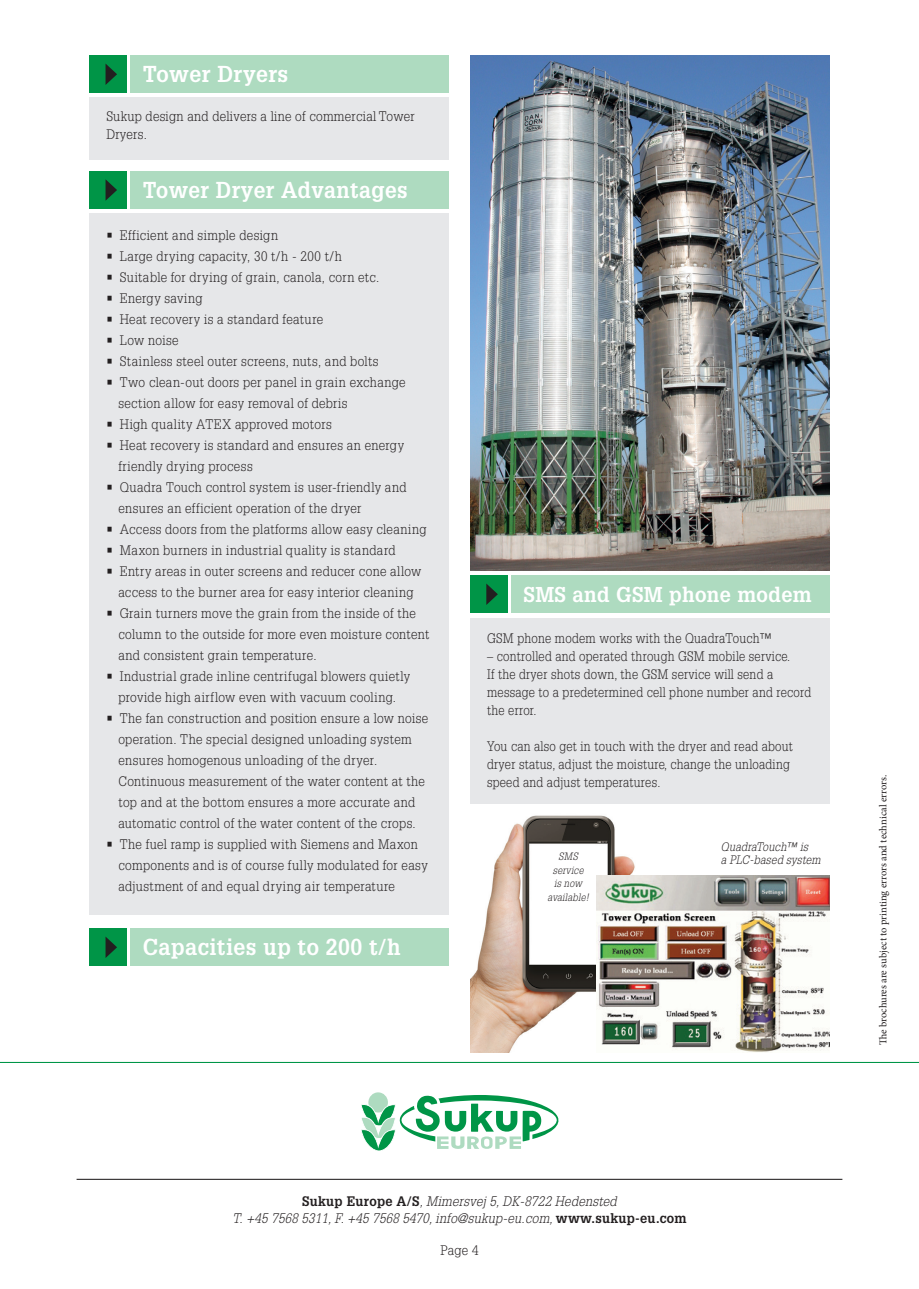
<style>
.page{position:relative;width:919px;height:1289px;background:#fff}
.page>*{position:absolute;margin:0;border:0;box-sizing:border-box;transform-origin:0 0}
.t1{font:700 22.5px "Glypha LT Std";letter-spacing:.02em;color:#fff;scale:.95 1}
.t2{font:700 22.5px "Glypha LT Std";letter-spacing:.02em;color:#fff;scale:.93 1}
.t3{font:700 21px "Glypha LT Std";letter-spacing:.02em;color:#fff;scale:.95 1}
.t4{font:300 13.5px/21px "Glypha LT Std";letter-spacing:.02em;color:#231f20;scale:.95 1}
.t5{font:300 13.5px/18px "Glypha LT Std";letter-spacing:.02em;color:#231f20;scale:.91 1}
.t6{font:italic 300 13.5px/16.5px "Glypha LT Std";letter-spacing:.02em;color:#231f20;text-align:center;scale:.95 1}
.t7{font:300 13.5px "Glypha LT Std";letter-spacing:.04em;color:#231f20;scale:.95 1}
.t8{font:italic 300 12px/13.5px "Glypha LT Std";letter-spacing:.025em;color:#231f20;scale:.91 1}
.t9{font:10.5px "Minion Pro";letter-spacing:-.005em;color:#231f20}
.t10{font:italic 300 10.5px/13.5px "Glypha LT Std";letter-spacing:.03em;color:#231f20;text-align:center;scale:.91 1}
.s1{font-weight:700;font-style:normal}
</style>
<div class="page">
<div style="left:89px;top:97px;width:360px;height:62px;background:#e6e7e9"></div>
<div style="left:89px;top:55px;width:37px;height:38px;background:#009547"></div>
<div style="left:130px;top:55px;width:319px;height:38px;background:#aedbc0"></div>
<svg style="left:105px;top:64px;width:12px;height:21px"></svg>
<div style="left:89px;top:213px;width:360px;height:702px;background:#e6e7e9"></div>
<div style="left:89px;top:171px;width:37px;height:38px;background:#009547"></div>
<div style="left:130px;top:171px;width:319px;height:38px;background:#aedbc0"></div>
<svg style="left:105px;top:179px;width:12px;height:22px"></svg>
<img style="left:470px;top:55px;width:359px;height:515px">
<div style="left:89px;top:928px;width:37px;height:38px;background:#009547"></div>
<div style="left:130px;top:928px;width:319px;height:38px;background:#aedbc0"></div>
<svg style="left:105px;top:936px;width:12px;height:22px"></svg>
<div style="left:470px;top:618px;width:359px;height:185px;background:#e6e7e9"></div>
<div style="left:470px;top:575px;width:37px;height:38px;background:#009547"></div>
<div style="left:510px;top:575px;width:319px;height:38px;background:#aedbc0"></div>
<svg style="left:486px;top:583px;width:12px;height:22px"></svg>
<img style="left:470px;top:815px;width:165px;height:237px">
<img style="left:596px;top:875px;width:233px;height:177px">
<hr style="left:0;top:1061px;width:918px;height:1px;background:#009547">
<svg style="left:368px;top:1092px;width:20px;height:20px"></svg>
<svg style="left:361px;top:1094px;width:197px;height:57px"></svg>
<hr style="left:77px;top:1178px;width:765px;height:1px;background:#231f20">
<h1 class="t1" style="left:143px;top:60px;width:155px">Tower Dryers</h1>
<p class="t4" style="left:106px;top:107px;width:326px;line-height:18px">Sukup design and delivers a line of commercial Tower<br>Dryers.</p>
<h1 class="t2" style="left:143px;top:176px;width:286px">Tower Dryer Advantages</h1>
<p class="t4" style="left:106px;top:225px;width:182px">• Efficient and simple design</p>
<p class="t7" style="left:106px;top:249px;width:249px">• Large drying capacity, 30 t/h - 200 t/h</p>
<p class="t4" style="left:106px;top:267px;width:289px">• Suitable for drying of grain, canola, corn etc.</p>
<p class="t4" style="left:106px;top:288px;width:103px">• Energy saving</p>
<p class="t4" style="left:106px;top:309px;width:230px">• Heat recovery is a standard feature</p>
<p class="t4" style="left:106px;top:330px;width:78px">• Low noise</p>
<p class="t4" style="left:106px;top:351px;width:288px">• Stainless steel outer screens, nuts, and bolts</p>
<p class="t4" style="left:118px;top:372px;width:304px;text-indent:-12px">• Two clean-out doors per panel in grain exchange section allow for easy removal of debris</p>
<p class="t4" style="left:106px;top:414px;width:239px">• High quality ATEX approved motors</p>
<p class="t4" style="left:118px;top:435px;width:302px;text-indent:-12px">• Heat recovery is standard and ensures an energy friendly drying process</p>
<p class="t4" style="left:118px;top:477px;width:305px;text-indent:-12px">• Quadra Touch control system is user-friendly and ensures an efficient operation of the dryer</p>
<p class="t4" style="left:106px;top:519px;width:338px">• Access doors from the platforms allow easy cleaning</p>
<p class="t7" style="left:106px;top:543px;width:306px">• Maxon burners in industrial quality is standard</p>
<p class="t4" style="left:106px;top:561px;width:333px;text-align:center">• Entry areas in outer screens and reducer cone allow access to the burner area for easy interior cleaning</p>
<p class="t4" style="left:118px;top:603px;width:329px;text-indent:-12px">• Grain turners move the grain from the inside of the column to the outside for more even moisture content and consistent grain temperature.</p>
<p class="t4" style="left:106px;top:666px;width:321px;text-align:center">• Industrial grade inline centrifugal blowers quietly provide high airflow even with vacuum cooling.</p>
<p class="t4" style="left:118px;top:708px;width:328px;text-indent:-12px">• The fan construction and position ensure a low noise operation. The special designed unloading system ensures homogenous unloading of the dryer.<br>Continuous measurement of the water content at the top and at the bottom ensures a more accurate and automatic control of the water content of the crops.</p>
<p class="t4" style="left:118px;top:834px;width:327px;text-indent:-12px">• The fuel ramp is supplied with Siemens and Maxon components and is of course fully modulated for easy adjustment of and equal drying air temperature</p>
<h1 class="t1" style="left:143px;top:933px;width:273px">Capacities up to 200 t/h</h1>
<h2 class="t3" style="left:523px;top:581px;width:305px">SMS and GSM phone modem</h2>
<p class="t5" style="left:487px;top:629px;width:314px">GSM phone modem works with the QuadraTouch™</p>
<p class="t5" style="left:487px;top:647px;width:358px">– controlled and operated through GSM mobile service.<br>If the dryer shots down, the GSM service will send a message to a predetermined cell phone number and record the error.</p>
<p class="t5" style="left:487px;top:737px;width:337px">You can also get in touch with the dryer and read about dryer status, adjust the moisture, change the unloading speed and adjust temperatures.</p>
<p class="t10" style="left:547px;top:850px;width:47px">SMS service<br>is now available!</p>
<p class="t8" style="left:720px;top:840px;width:111px">QuadraTouch™ is<br>a PLC-based system</p>
<p class="t9" style="left:875px;top:1045px;width:272px;rotate:-90deg">The brochures are subject to printing errors and technical errors.</p>
<p class="t6" style="left:232px;top:1193px;width:479px"><span class="s1">Sukup Europe A/S</span>, Mimersvej 5, DK-8722 Hedensted<br>T. +45 7568 5311, F. +45 7568 5470, info@sukup-eu.com, <span class="s1">www.sukup-eu.com</span></p>
<p class="t4" style="left:440px;top:1240px;width:41px">Page 4</p>
</div>
